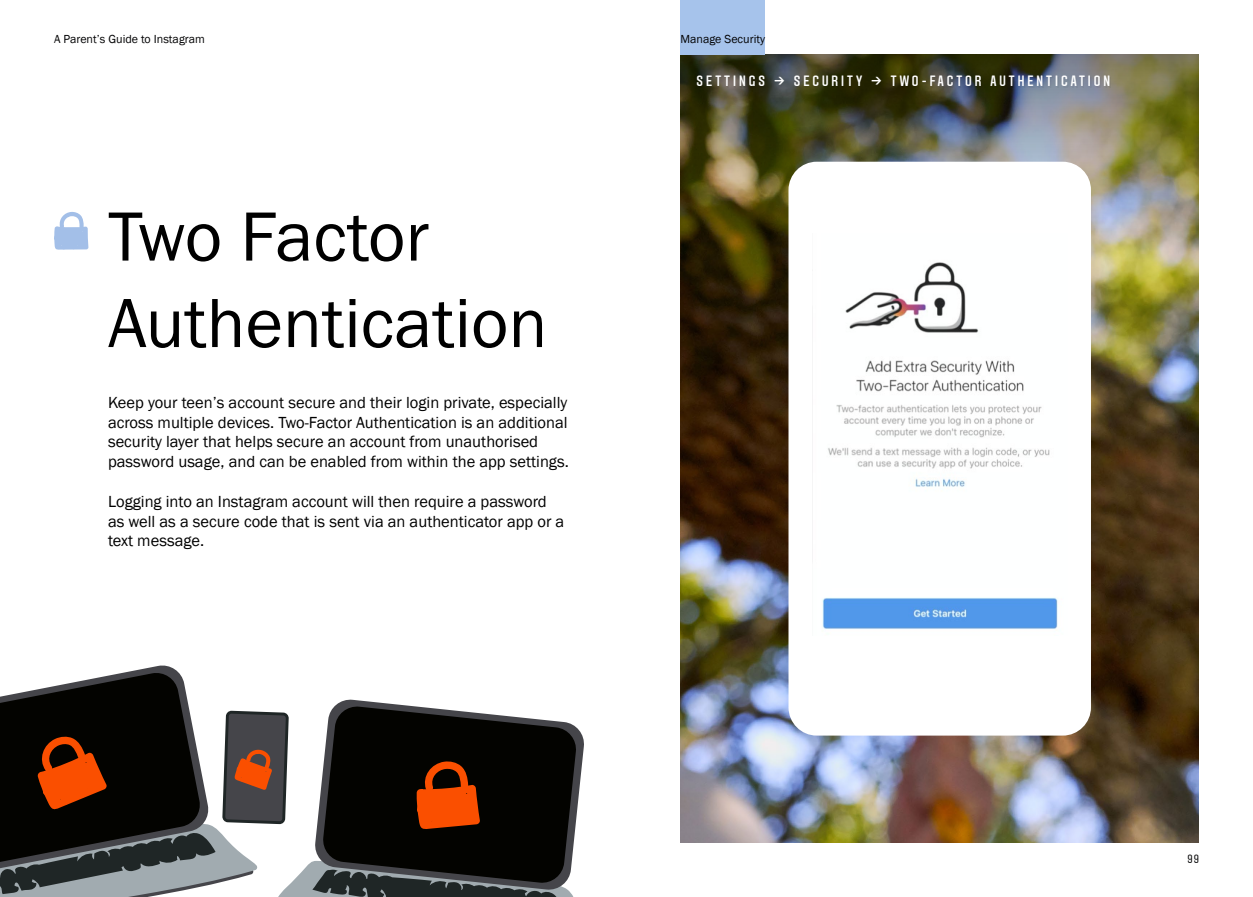
<style>
.page{position:relative;width:1253px;height:897px;background:#fff}
.page>*{position:absolute;margin:0;border:0;box-sizing:border-box;transform-origin:0 0}
.t1{font:72px/86.4px "Franklin Gothic";color:#000}
.t2{font:16.5px/19.8px "Franklin Gothic";color:#000}
.t3{font:500 15px "Aveny T";letter-spacing:.2em;color:#fff}
.t4{font:12px "Franklin Gothic";color:#020203}
.t5{font:12px "Aveny T";color:#020203}
</style>
<div class="page">
<img style="left:680px;top:233px;width:519px;height:609px">
<img style="left:680px;top:54px;width:519px;height:179px">
<div style="left:680px;top:0;width:85px;height:54px;background:#a6c3eb"></div>
<div style="left:788px;top:162px;width:303px;height:573px;background:#fff;border-radius:28px"></div>
<div style="left:698px;top:77px;width:413px;height:11px;background:#000;opacity:.05"></div>
<svg style="left:0;top:665px;width:584px;height:231px"></svg>
<svg style="left:54px;top:212px;width:34px;height:38px"></svg>
<img style="left:812px;top:262px;width:246px;height:367px">
<p class="t4" style="left:54px;top:32px;width:152px">A Parent’s Guide to Instagram</p>
<p class="t4" style="left:680px;top:31px;width:86px">Manage Security</p>
<p class="t3" style="left:697px;top:73px;width:415px">SETTINGS &gt; SECURITY &gt; TWO-FACTOR AUTHENTICATION</p>
<h1 class="t1" style="left:108px;top:195px;width:441px">Two Factor<br>Authentication</h1>
<p class="t2" style="left:108px;top:392px;width:462px">Keep your teen’s account secure and their login private, especially across multiple devices. Two-Factor Authentication is an additional security layer that helps secure an account from unauthorised password usage, and can be enabled from within the app settings.</p>
<p class="t2" style="left:108px;top:491px;width:458px">Logging into an Instagram account will then require a password as well as a secure code that is sent via an authenticator app or a text message.</p>
<p class="t5" style="left:1187px;top:851px;width:13px">99</p>
</div>
